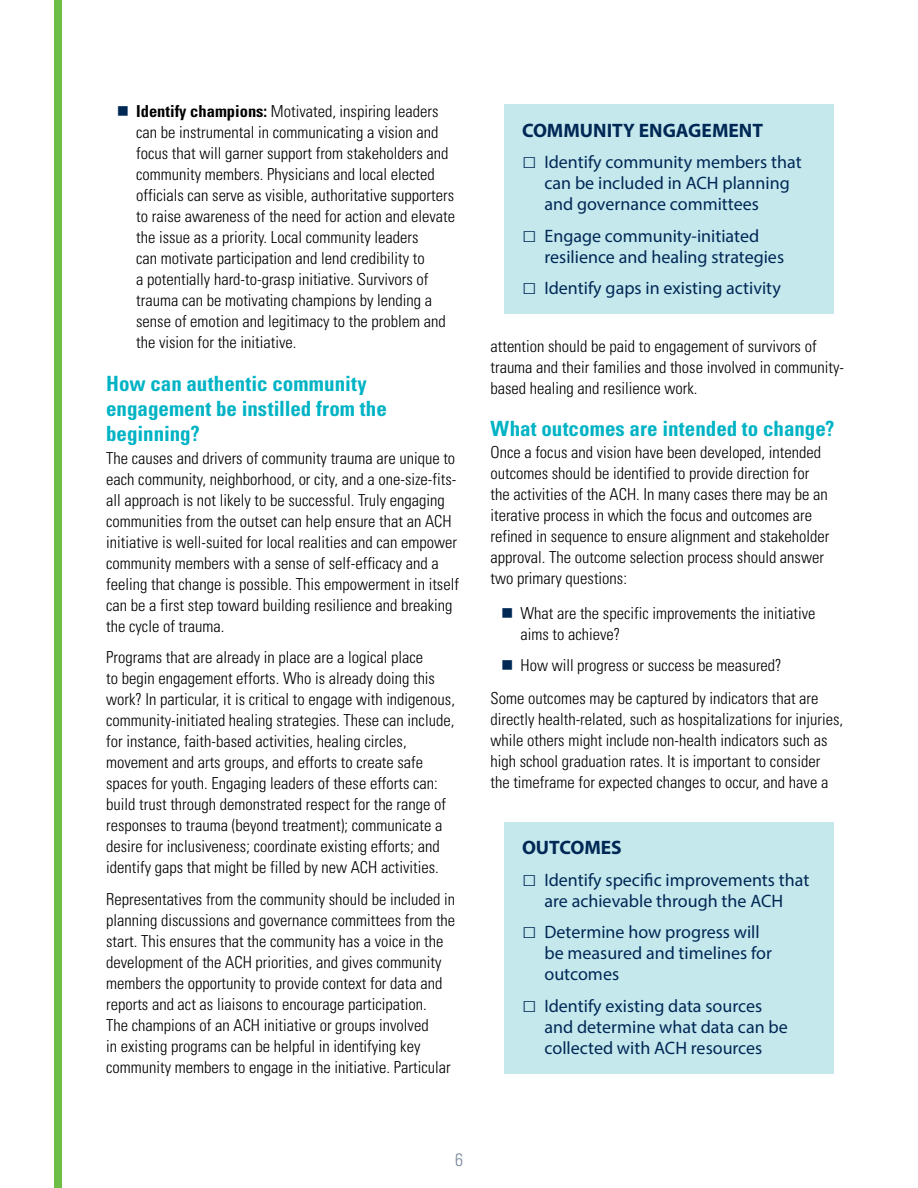
<style>
.page{position:relative;width:918px;height:1188px;background:#fff}
.page>*{position:absolute;margin:0;border:0;box-sizing:border-box;transform-origin:0 0}
.subheadings_less_spa{font:700 condensed 21px/25.2px "Univers";color:#00b3c5}
.Subheadings{font:700 condensed 21px "Univers";color:#00b3c5}
.Sidebar_headings{font:700 19.5px "Myriad Pro";color:#002855}
.t1{font:18px/21px "Myriad Pro";color:#002855}
.t2{font:300 condensed 18px "Univers";color:#7b8a9d}
.Body_text{font:300 condensed 16.5px/21px "Univers";color:#000}
.s1{font-weight:700}
.s2{font-family:"Times New Roman";font-size:24px}
</style>
<div class="page">
<div style="left:54px;top:0;width:7px;height:1188px;background:#6cbe45"></div>
<div style="left:504px;top:104px;width:329px;height:210px;background:#c5e8ed"></div>
<div style="left:504px;top:822px;width:329px;height:251px;background:#c5e8ed"></div>
<p class="Body_text" style="left:136px;top:100px;width:320px"><span class="s1">Identify champions:</span> Motivated, inspiring leaders can be instrumental in communicating a vision and focus that will garner support from stakeholders and community members. Physicians and local elected officials can serve as visible, authoritative supporters to raise awareness of the need for action and elevate the issue as a priority. Local community leaders<br>can motivate participation and lend credibility to<br>a potentially hard-to-grasp initiative. Survivors of trauma can be motivating champions by lending a sense of emotion and legitimacy to the problem and the vision for the initiative.</p>
<p class="subheadings_less_spa" style="left:106px;top:371px;width:282px">How can authentic community engagement be instilled from the beginning?</p>
<p class="Body_text" style="left:106px;top:447px;width:354px">The causes and drivers of community trauma are unique to each community, neighborhood, or city, and a one-size-fits&shy;all approach is not likely to be successful. Truly engaging communities from the outset can help ensure that an ACH initiative is well-suited for local realities and can empower community members with a sense of self-efficacy and a feeling that change is possible. This empowerment in itself can be a first step toward building resilience and breaking the cycle of trauma.</p>
<p class="Body_text" style="left:106px;top:647px;width:350px">Programs that are already in place are a logical place<br>to begin engagement efforts. Who is already doing this work? In particular, it is critical to engage with indigenous, community-initiated healing strategies. These can include, for instance, faith-based activities, healing circles, movement and arts groups, and efforts to create safe spaces for youth. Engaging leaders of these efforts can: build trust through demonstrated respect for the range of responses to trauma (beyond treatment); communicate a desire for inclusiveness; coordinate existing efforts; and identify gaps that might be filled by new ACH activities.</p>
<p class="Body_text" style="left:106px;top:888px;width:351px">Representatives from the community should be included in planning discussions and governance committees from the start. This ensures that the community has a voice in the development of the ACH priorities, and gives community members the opportunity to provide context for data and reports and act as liaisons to encourage participation.<br>The champions of an ACH initiative or groups involved<br>in existing programs can be helpful in identifying key community members to engage in the initiative. Particular</p>
<p class="Sidebar_headings" style="left:522px;top:118px;width:243px">COMMUNITY ENGAGEMENT</p>
<p class="t1" style="left:544px;top:152px;width:259px;text-indent:-22px"><span class="s2">□</span> Identify community members that can be included in ACH planning and governance committees</p>
<p class="t1" style="left:544px;top:225px;width:241px;text-indent:-22px"><span class="s2">□</span> Engage community-initiated resilience and healing strategies</p>
<p class="t1" style="left:522px;top:278px;width:260px"><span class="s2">□</span> Identify gaps in existing activity</p>
<p class="Body_text" style="left:490px;top:336px;width:355px">attention should be paid to engagement of survivors of trauma and their families and those involved in community&shy;based healing and resilience work.</p>
<p class="Subheadings" style="left:490px;top:415px;width:345px">What outcomes are intended to change?</p>
<p class="Body_text" style="left:490px;top:442px;width:340px">Once a focus and vision have been developed, intended outcomes should be identified to provide direction for the activities of the ACH. In many cases there may be an iterative process in which the focus and outcomes are refined in sequence to ensure alignment and stakeholder approval. The outcome selection process should answer two primary questions:</p>
<p class="Body_text" style="left:520px;top:602px;width:297px">What are the specific improvements the initiative aims to achieve?</p>
<p class="Body_text" style="left:520px;top:655px;width:263px">How will progress or success be measured?</p>
<p class="Body_text" style="left:490px;top:688px;width:354px">Some outcomes may be captured by indicators that are directly health-related, such as hospitalizations for injuries, while others might include non-health indicators such as high school graduation rates. It is important to consider the timeframe for expected changes to occur, and have a</p>
<p class="Sidebar_headings" style="left:522px;top:835px;width:101px">OUTCOMES</p>
<p class="t1" style="left:522px;top:869px;width:289px;text-align:center"><span class="s2">□</span> Identify specific improvements that are achievable through the ACH</p>
<p class="t1" style="left:544px;top:922px;width:229px;text-indent:-22px"><span class="s2">□</span> Determine how progress will be measured and timelines for outcomes</p>
<p class="t1" style="left:544px;top:995px;width:245px;text-indent:-22px"><span class="s2">□</span> Identify existing data sources and determine what data can be collected with ACH resources</p>
<p class="t2" style="left:455px;top:1149px;width:9px">6</p>
</div>
